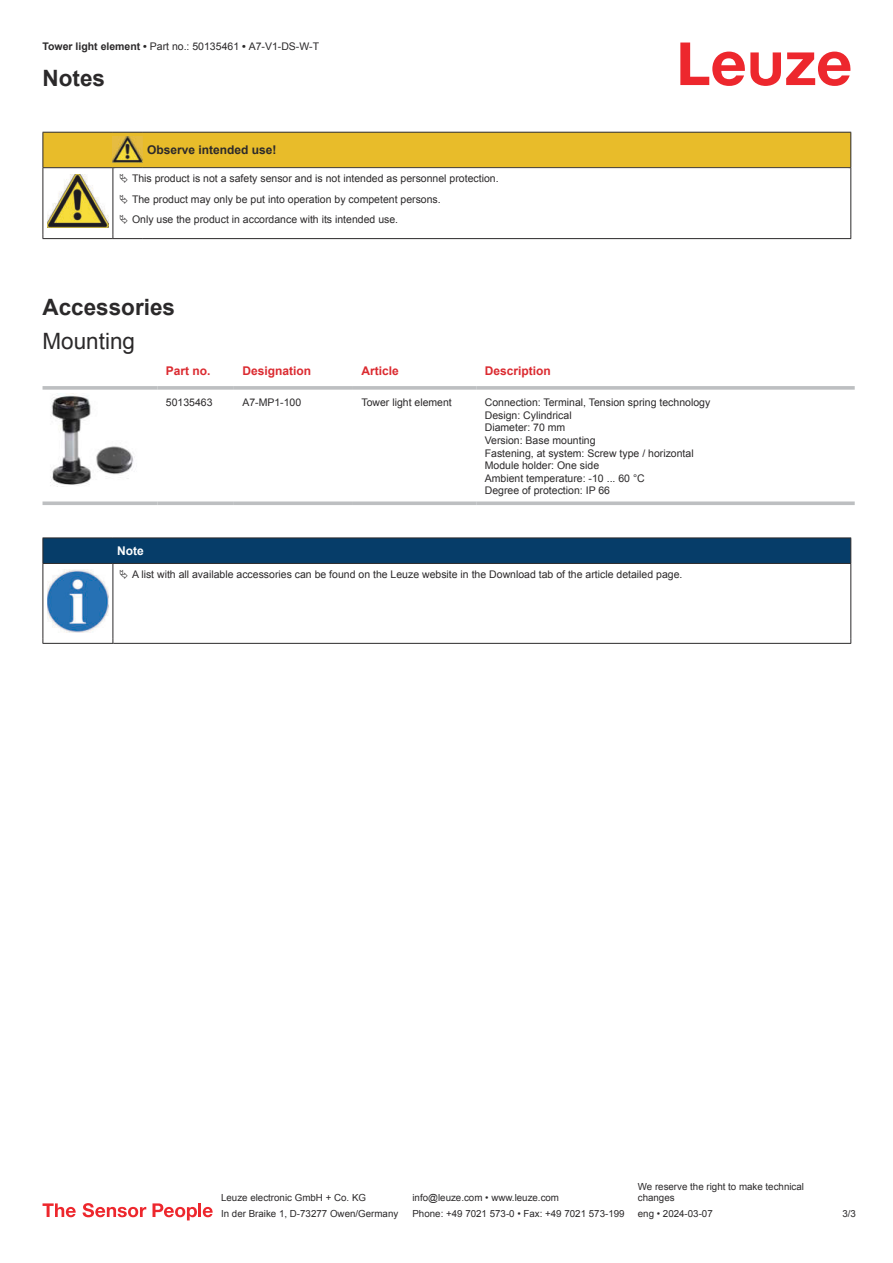
<style>
.page{position:relative;width:893px;height:1263px;background:#fff}
.page>*{position:absolute;margin:0;border:0;box-sizing:border-box;transform-origin:0 0}
.t1{font:700 22.5px "Arial";color:#2b292a}
.t2{font:22.5px "Arial";color:#2b292a}
.t3{font:700 12px "Arial";color:#db2a30}
.t4{font:700 12px "Arial";color:#2b292a}
.t5{font:700 12px "Arial";color:#fff}
.t6{font:10.5px/12.6px "Arial";color:#2b292a}
.t7{font:9.75px/11.7px "Arial";color:#2b292a}
.s1{font-weight:700}
</style>
<div class="page">
<svg style="left:680px;top:43px;width:170px;height:43px"></svg>
<svg style="left:43px;top:386px;width:114px;height:4px"></svg>
<svg style="left:157px;top:386px;width:77px;height:4px"></svg>
<svg style="left:234px;top:386px;width:119px;height:4px"></svg>
<svg style="left:353px;top:386px;width:123px;height:4px"></svg>
<svg style="left:476px;top:386px;width:379px;height:4px;background:#c3c5c7"></svg>
<svg style="left:43px;top:501px;width:114px;height:4px"></svg>
<svg style="left:157px;top:501px;width:77px;height:4px"></svg>
<svg style="left:234px;top:501px;width:119px;height:4px"></svg>
<svg style="left:353px;top:501px;width:123px;height:4px"></svg>
<svg style="left:476px;top:501px;width:379px;height:4px;background:#c5c6c8"></svg>
<img style="left:50px;top:395px;width:84px;height:92px">
<svg style="left:44px;top:564px;width:806px;height:79px"></svg>
<hr style="left:43px;top:537px;width:70px;height:1px;background:#2b292a">
<hr style="left:43px;top:563px;width:70px;height:1px;background:#2b292a">
<hr style="left:113px;top:537px;width:738px;height:1px;background:#2b292a">
<div style="left:43px;top:538px;width:808px;height:25px;background:#063d69"></div>
<hr style="left:113px;top:563px;width:738px;height:1px;background:#2b292a">
<hr style="left:43px;top:564px;width:1px;height:75px;background:#2b292a">
<hr style="left:113px;top:564px;width:1px;height:75px;background:#2b292a">
<hr style="left:850px;top:564px;width:1px;height:75px;background:#2b292a">
<hr style="left:43px;top:643px;width:70px;height:1px;background:#2b292a">
<hr style="left:113px;top:643px;width:738px;height:1px;background:#2b292a">
<img style="left:47px;top:570px;width:61px;height:63px">
<div style="left:115px;top:564px;width:734px;height:21px;background:#fff"></div>
<svg style="left:43px;top:1203px;width:33px;height:14px"></svg>
<svg style="left:83px;top:1203px;width:63px;height:14px"></svg>
<svg style="left:153px;top:1203px;width:44px;height:17px"></svg>
<hr style="left:198px;top:1203px;width:3px;height:14px;background:#ed272d">
<svg style="left:203px;top:1207px;width:10px;height:10px"></svg>
<hr style="left:43px;top:238px;width:70px;height:1px;background:#2b292a">
<hr style="left:113px;top:238px;width:30px;height:1px;background:#2b292a">
<hr style="left:143px;top:238px;width:708px;height:1px;background:#2b292a">
<svg style="left:43px;top:132px;width:808px;height:106px"></svg>
<p class="t6" style="left:43px;top:41px;width:278px"><span class="s1">Tower light element •</span> Part no.: 50135461 <span class="s1">•</span> A7-V1-DS-W-T</p>
<h1 class="t1" style="left:43px;top:69px;width:64px">Notes</h1>
<p class="t4" style="left:147px;top:145px;width:131px">Observe intended use!</p>
<p class="t6" style="left:132px;top:170px;width:368px;line-height:20.2px">This product is not a safety sensor and is not intended as personnel protection.<br>The product may only be put into operation by competent persons.<br>Only use the product in accordance with its intended use.</p>
<h1 class="t1" style="left:43px;top:298px;width:134px">Accessories</h1>
<h1 class="t2" style="left:43px;top:333px;width:94px">Mounting</h1>
<p class="t3" style="left:166px;top:366px;width:46px">Part no.</p>
<p class="t3" style="left:242px;top:366px;width:70px">Designation</p>
<p class="t3" style="left:361px;top:366px;width:39px">Article</p>
<p class="t3" style="left:485px;top:366px;width:68px">Description</p>
<p class="t6" style="left:166px;top:397px;width:48px">50135463</p>
<p class="t6" style="left:242px;top:397px;width:60px">A7-MP1-100</p>
<p class="t6" style="left:361px;top:397px;width:92px">Tower light element</p>
<p class="t6" style="left:485px;top:397px;width:227px">Connection: Terminal, Tension spring technology<br>Design: Cylindrical<br>Diameter: 70 mm<br>Version: Base mounting<br>Fastening, at system: Screw type / horizontal<br>Module holder: One side<br>Ambient temperature: -10 ... 60 °C<br>Degree of protection: IP 66</p>
<p class="t5" style="left:117px;top:546px;width:28px">Note</p>
<p class="t6" style="left:132px;top:569px;width:552px">A list with all available accessories can be found on the Leuze website in the Download tab of the article detailed page.</p>
<p class="t7" style="left:221px;top:1193px;width:146px">Leuze electronic GmbH + Co. KG</p>
<p class="t7" style="left:412px;top:1193px;width:148px">info@leuze.com • www.leuze.com</p>
<p class="t7" style="left:638px;top:1181px;width:168px">We reserve the right to make technical changes</p>
<p class="t7" style="left:221px;top:1209px;width:179px">In der Braike 1, D-73277 Owen/Germany</p>
<p class="t7" style="left:412px;top:1209px;width:214px">Phone: +49 7021 573-0 • Fax: +49 7021 573-199</p>
<p class="t7" style="left:638px;top:1209px;width:76px">eng • 2024-03-07</p>
<p class="t7" style="left:842px;top:1209px;width:15px">3 /3</p>
</div>
